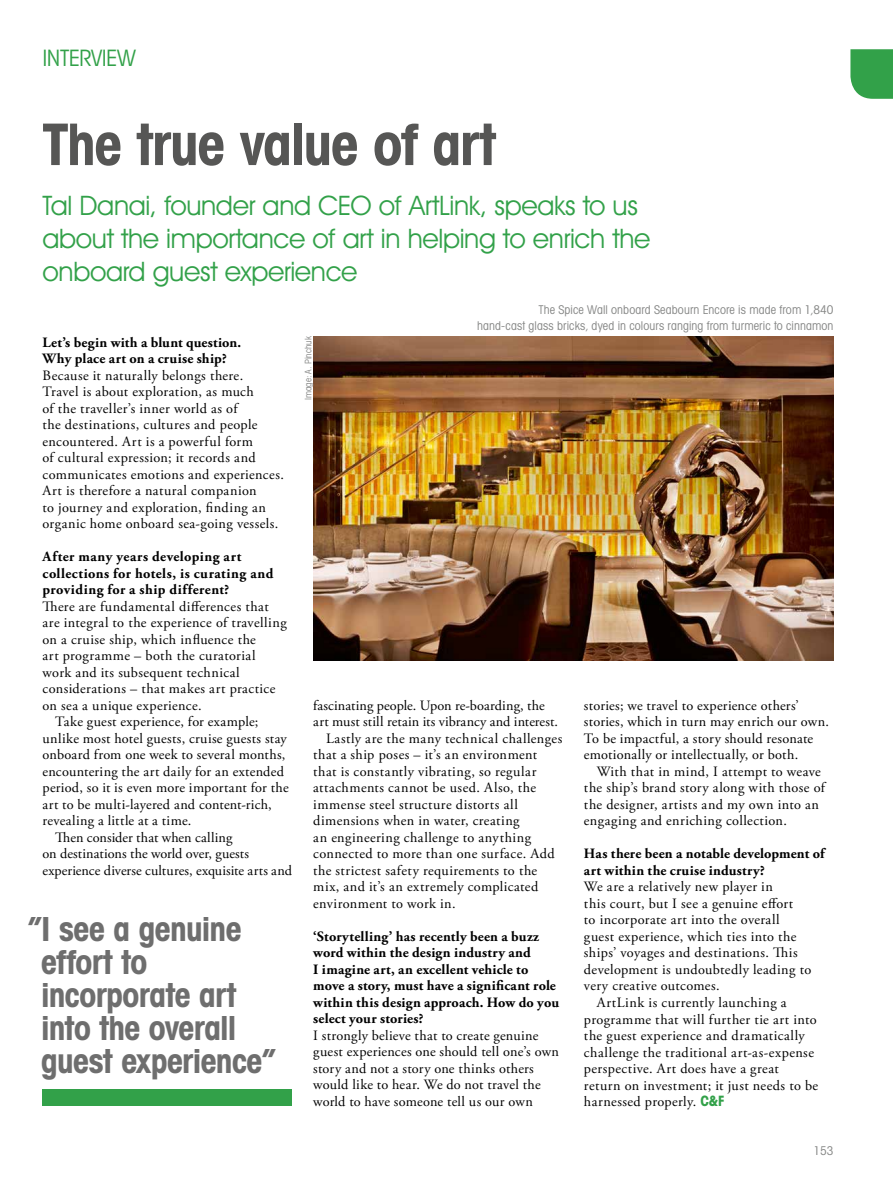
<style>
.page{position:relative;width:893px;height:1191px;background:#fff}
.page>*{position:absolute;margin:0;border:0;box-sizing:border-box;transform-origin:0 0}
.t1{font:700 condensed 57px "Avant Garde IT Cby BT";letter-spacing:-.02em;color:#565655}
.t2{font:700 condensed 33px/33px "Avant Garde IT Cby BT";letter-spacing:-.015em;color:#6e6e6e}
.t3{font:27px/33px "Avant Garde IT Cby BT";letter-spacing:-.01em;color:#32a149}
.t4{font:condensed 22.5px "Avant Garde IT Cby BT";letter-spacing:-.03em;color:#32a149}
.t5{font:14.25px/16.5px "Adobe Garamond Pro";letter-spacing:.025em;color:#000}
.t6{font:700 14.25px/16.5px "Adobe Garamond Pro";letter-spacing:.02em;color:#000}
.t7{font:14.25px "Adobe Garamond Pro";letter-spacing:.005em;color:#000}
.t8{font:14.25px "Adobe Garamond Pro";color:#000}
.t9{font:condensed 12px/16.5px "Avant Garde IT Cby BT";letter-spacing:.01em;color:#868786;text-align:right}
.t10{font:condensed 9px "Avant Garde IT Cby BT";letter-spacing:.005em;color:#868786}
.s1{font-family:"Avant Garde";font-weight:700;font-stretch:condensed;color:#32a149}
</style>
<div class="page">
<svg style="left:850px;top:49px;width:43px;height:50px;background:#3fa755"></svg>
<div style="left:42px;top:1089px;width:250px;height:16px;background:#32a149"></div>
<img style="left:313px;top:336px;width:520px;height:324px">
<h3 class="t4" style="left:43px;top:44px;width:95px">INTERVIEW</h3>
<h1 class="t1" style="left:43px;top:110px;width:455px">The true value of art</h1>
<h3 class="t3" style="left:43px;top:188px;width:609px">Tal Danai, founder and CEO of ArtLink, speaks to us about the importance of art in helping to enrich the onboard guest experience</h3>
<p class="t6" style="left:43px;top:334px;width:200px">Let’s begin with a blunt question.<br>Why place art on a cruise ship?</p>
<p class="t5" style="left:43px;top:367px;width:243px">Because it naturally belongs there.<br>Travel is about exploration, as much<br>of the traveller’s inner world as of<br>the destinations, cultures and people encountered. Art is a powerful form<br>of cultural expression; it records and communicates emotions and experiences.<br>Art is therefore a natural companion<br>to journey and exploration, finding an organic home onboard sea-going vessels.</p>
<p class="t6" style="left:43px;top:549px;width:232px">After many years developing art collections for hotels, is curating and providing for a ship different?</p>
<p class="t5" style="left:43px;top:598px;width:228px">There are fundamental differences that</p>
<p class="t5" style="left:43px;top:615px;width:246px">are integral to the experience of travelling</p>
<p class="t5" style="left:43px;top:631px;width:215px">on a cruise ship, which influence the</p>
<p class="t5" style="left:43px;top:648px;width:214px">art programme – both the curatorial</p>
<p class="t5" style="left:43px;top:664px;width:199px">work and its subsequent technical</p>
<p class="t5" style="left:43px;top:681px;width:234px">considerations – that makes art practice</p>
<p class="t5" style="left:43px;top:697px;width:161px">on sea a unique experience.</p>
<p class="t5" style="left:55px;top:714px;width:205px">Take guest experience, for example;</p>
<p class="t5" style="left:43px;top:730px;width:246px">unlike most hotel guests, cruise guests stay</p>
<p class="t5" style="left:43px;top:747px;width:244px">onboard from one week to several months,</p>
<p class="t5" style="left:43px;top:763px;width:243px">encountering the art daily for an extended</p>
<p class="t5" style="left:43px;top:780px;width:248px">period, so it is even more important for the</p>
<p class="t5" style="left:43px;top:796px;width:231px">art to be multi-layered and content-rich,</p>
<p class="t5" style="left:43px;top:813px;width:150px">revealing a little at a time.</p>
<p class="t7" style="left:55px;top:828px;width:179px">Then consider that when calling</p>
<p class="t8" style="left:43px;top:845px;width:208px">on destinations the world over, guests</p>
<p class="t5" style="left:43px;top:862px;width:251px">experience diverse cultures, exquisite arts and</p>
<h2 class="t2" style="left:41px;top:912px;width:236px;text-indent:-13px">”I see a genuine effort to incorporate art into the overall guest experience”</h2>
<p class="t10" style="left:303px;top:400px;width:66px;rotate:-90deg">Image: A. Pinchuk</p>
<p class="t9" style="left:477px;top:301px;width:358px">The Spice Wall onboard Seabourn Encore is made from 1,840<br>hand-cast glass bricks, dyed in colours ranging from turmeric to cinnamon</p>
<p class="t7" style="left:313px;top:696px;width:233px">fascinating people. Upon re-boarding, the</p>
<p class="t5" style="left:313px;top:714px;width:246px">art must still retain its vibrancy and interest.</p>
<p class="t5" style="left:326px;top:730px;width:238px">Lastly are the many technical challenges</p>
<p class="t5" style="left:313px;top:747px;width:225px">that a ship poses – it’s an environment</p>
<p class="t5" style="left:313px;top:763px;width:225px">that is constantly vibrating, so regular</p>
<p class="t5" style="left:313px;top:780px;width:224px">attachments cannot be used. Also, the</p>
<p class="t5" style="left:313px;top:796px;width:206px">immense steel structure distorts all</p>
<p class="t5" style="left:313px;top:813px;width:208px">dimensions when in water, creating</p>
<p class="t5" style="left:313px;top:829px;width:219px">an engineering challenge to anything</p>
<p class="t5" style="left:313px;top:846px;width:243px">connected to more than one surface. Add</p>
<p class="t5" style="left:313px;top:862px;width:225px">the strictest safety requirements to the</p>
<p class="t5" style="left:313px;top:879px;width:227px">mix, and it’s an extremely complicated</p>
<p class="t5" style="left:313px;top:895px;width:144px">environment to work in.</p>
<p class="t6" style="left:313px;top:928px;width:247px">‘Storytelling’ has recently been a buzz word within the design industry and<br>I imagine art, an excellent vehicle to move a story, must have a significant role within this design approach. How do you select your stories?</p>
<p class="t5" style="left:313px;top:1027px;width:247px">I strongly believe that to create genuine guest experiences one should tell one’s own story and not a story one thinks others would like to hear. We do not travel the world to have someone tell us our own</p>
<p class="t5" style="left:584px;top:697px;width:247px">stories; we travel to experience others’ stories, which in turn may enrich our own.<br>To be impactful, a story should resonate emotionally or intellectually, or both.</p>
<p class="t5" style="left:584px;top:763px;width:242px;text-indent:13px">With that in mind, I attempt to weave the ship’s brand story along with those of the designer, artists and my own into an engaging and enriching collection.</p>
<p class="t6" style="left:584px;top:846px;width:242px">Has there been a notable development of art within the cruise industry?</p>
<p class="t5" style="left:584px;top:879px;width:190px">We are a relatively new player in</p>
<p class="t5" style="left:584px;top:895px;width:211px">this court, but I see a genuine effort</p>
<p class="t5" style="left:584px;top:912px;width:197px">to incorporate art into the overall</p>
<p class="t5" style="left:584px;top:928px;width:214px">guest experience, which ties into the</p>
<p class="t5" style="left:584px;top:945px;width:215px">ships’ voyages and destinations. This</p>
<p class="t5" style="left:584px;top:961px;width:229px">development is undoubtedly leading to</p>
<p class="t5" style="left:584px;top:978px;width:137px">very creative outcomes.</p>
<p class="t5" style="left:597px;top:994px;width:191px">ArtLink is currently launching a</p>
<p class="t5" style="left:584px;top:1011px;width:234px">programme that will further tie art into</p>
<p class="t5" style="left:584px;top:1027px;width:222px">the guest experience and dramatically</p>
<p class="t5" style="left:584px;top:1044px;width:231px">challenge the traditional art-as-expense</p>
<p class="t5" style="left:584px;top:1060px;width:196px">perspective. Art does have a great</p>
<p class="t5" style="left:584px;top:1077px;width:236px">return on investment; it just needs to be</p>
<p class="t5" style="left:584px;top:1093px;width:142px">harnessed properly. <span class="s1">C&amp;F</span></p>
<p class="t9" style="left:814px;top:1142px;width:21px">153</p>
</div>
